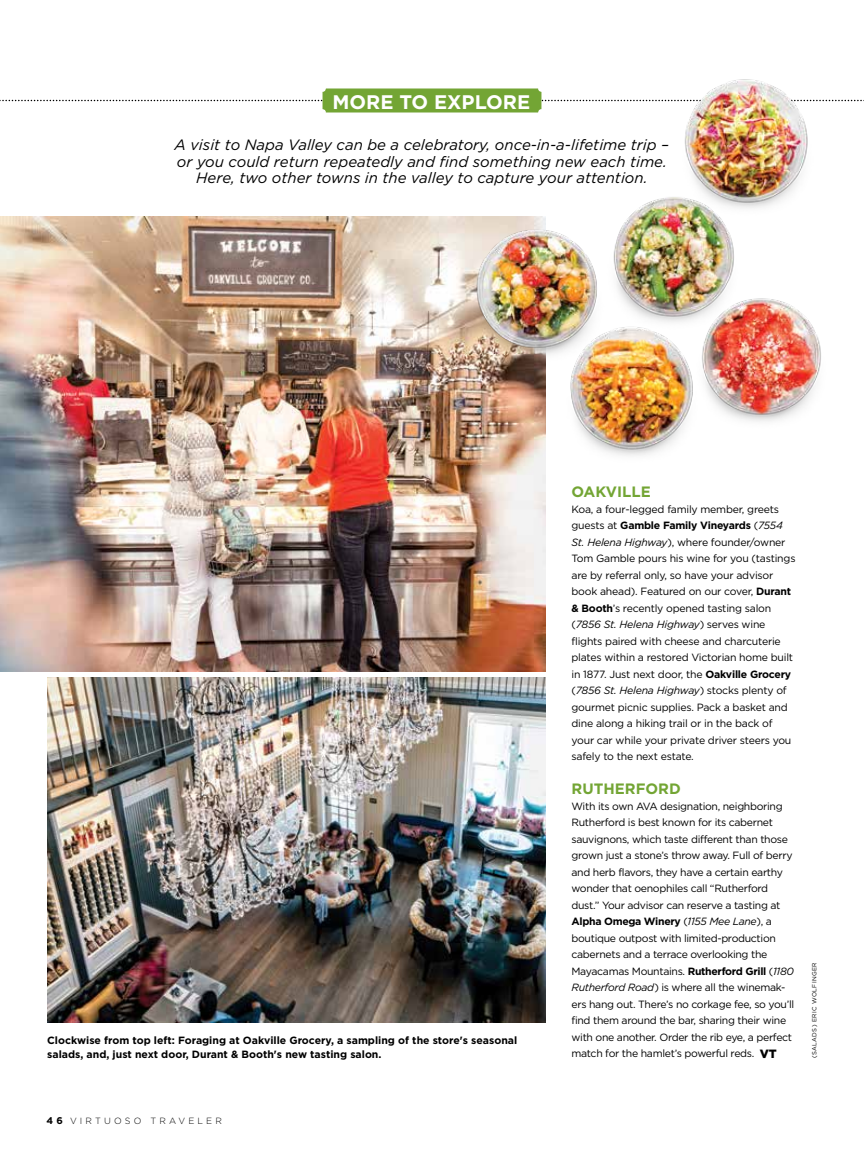
<style>
.page{position:relative;width:864px;height:1161px;background:#fff}
.page>*{position:absolute;margin:0;border:0;box-sizing:border-box;transform-origin:0 0}
.t1{font:700 19.65px "Gotham";color:#fff}
.t2{font:italic 15px/16.5px "Gotham";color:#000;text-align:center}
.t3{font:700 15px "Gotham";color:#73a534}
.t4{font:10.5px/16.5px "Gotham";letter-spacing:-.03em;color:#000}
.t5{font:700 10.5px/13.5px "Gotham";color:#000}
.t6{font:300 9px "Gotham";letter-spacing:.35em;color:#000}
.t7{font:6px "Gotham";letter-spacing:.06em;color:#000}
.s1{font-weight:700;font-size:9.75px}
.s2{font-weight:700}
.s3{font-style:italic}
.s4{font-weight:900;font-size:12px}
</style>
<div class="page">
<svg style="left:0;top:100px;width:864px;height:1px"></svg>
<div style="left:323px;top:88px;width:218px;height:24px;background:#73a534;border-radius:3px"></div>
<img style="left:0;top:216px;width:546px;height:456px">
<img style="left:47px;top:677px;width:499px;height:346px">
<img style="left:653px;top:79px;width:183px;height:128px">
<img style="left:633px;top:174px;width:130px;height:133px">
<img style="left:669px;top:285px;width:152px;height:137px">
<img style="left:534px;top:307px;width:183px;height:170px">
<img style="left:450px;top:213px;width:183px;height:161px">
<h1 class="t1" style="left:332px;top:90px;width:199px">MORE TO EXPLORE</h1>
<h2 class="t2" style="left:175px;top:136px;width:496px">A visit to Napa Valley can be a celebratory, once-in-a-lifetime trip – or you could return repeatedly and find something new each time.<br>Here, two other towns in the valley to capture your attention.</h2>
<p class="t5" style="left:47px;top:1034px;width:472px">Clockwise from top left: Foraging at Oakville Grocery, a sampling of the store's seasonal salads, and, just next door, Durant &amp; Booth's new tasting salon.</p>
<p class="t6" style="left:46px;top:1115px;width:177px"><span class="s1">46</span> VIRTUOSO TRAVELER</p>
<h2 class="t3" style="left:572px;top:483px;width:81px">OAKVILLE</h2>
<p class="t4" style="left:572px;top:501px;width:226px">Koa, a four-legged family member, greets guests at <span class="s2">Gamble Family Vineyards</span> (<span class="s3">7554<br>St. Helena Highway</span>), where founder/owner Tom Gamble pours his wine for you (tastings are by referral only, so have your advisor book ahead). Featured on our cover, <span class="s2">Durant &amp; Booth</span>’s recently opened tasting salon (<span class="s3">7856 St. Helena Highway</span>) serves wine flights paired with cheese and charcuterie plates within a restored Victorian home built in 1877. Just next door, the <span class="s2">Oakville Grocery </span>(<span class="s3">7856 St. Helena Highway</span>) stocks plenty of gourmet picnic supplies. Pack a basket and dine along a hiking trail or in the back of your car while your private driver steers you safely to the next estate.</p>
<h2 class="t3" style="left:572px;top:780px;width:111px">RUTHERFORD</h2>
<p class="t4" style="left:572px;top:798px;width:224px">With its own AVA designation, neighboring Rutherford is best known for its cabernet sauvignons, which taste different than those grown just a stone’s throw away. Full of berry and herb flavors, they have a certain earthy wonder that oenophiles call “Rutherford dust.” Your advisor can reserve a tasting at <span class="s2">Alpha Omega Winery</span> (<span class="s3">1155 Mee Lane</span>), a boutique outpost with limited-production cabernets and a terrace overlooking the Mayacamas Mountains. <span class="s2">Rutherford Grill</span> (<span class="s3">1180<br>Rutherford Road</span>) is where all the winemak&shy;ers hang out. There’s no corkage fee, so you’ll find them around the bar, sharing their wine with one another. Order the rib eye, a perfect match for the hamlet’s powerful reds. <span class="s4">VT</span></p>
<p class="t7" style="left:811px;top:1058px;width:97px;rotate:-90deg">(SALADS) ERIC WOLFINGER</p>
</div>
